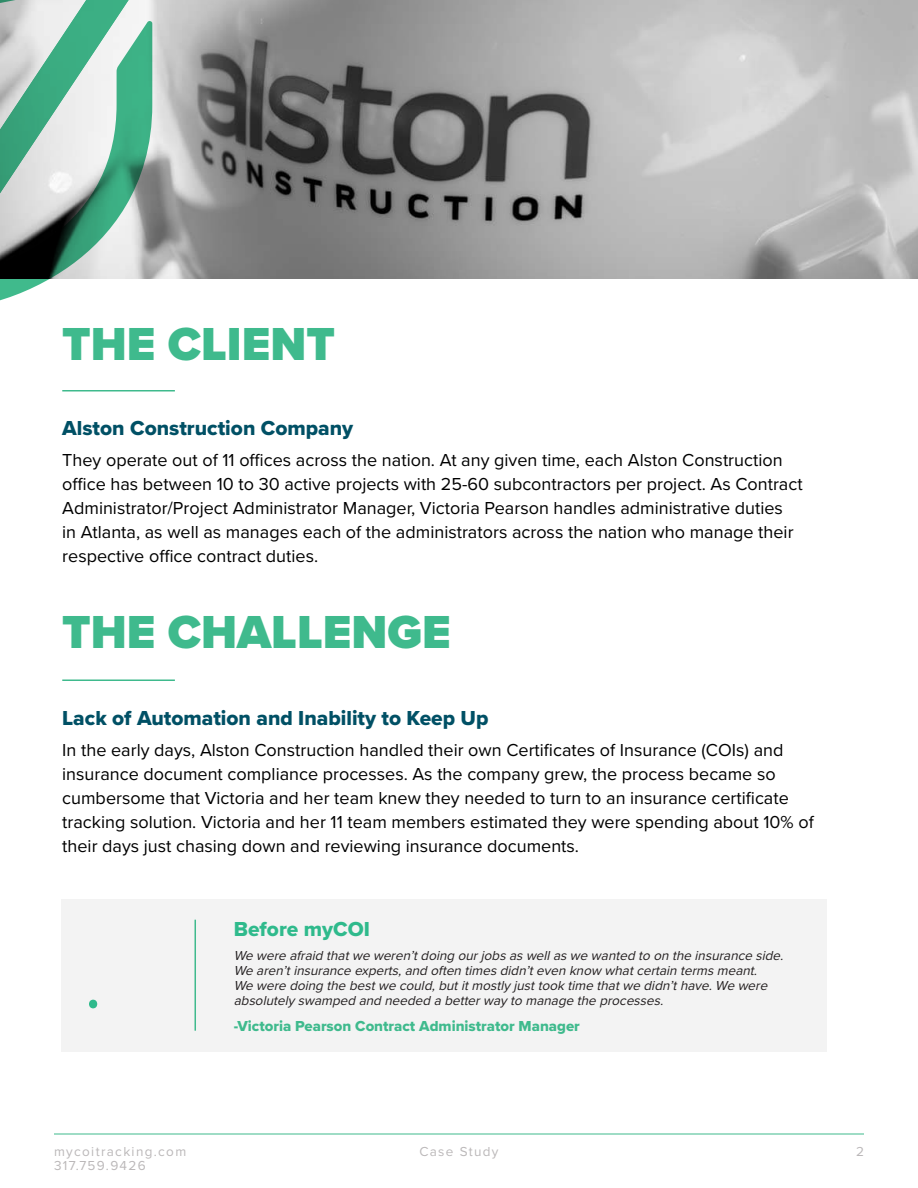
<style>
.page{position:relative;width:918px;height:1188px;background:#fff}
.page>*{position:absolute;margin:0;border:0;box-sizing:border-box;transform-origin:0 0}
.t1{font:69.15px "Myriad Pro";color:#2fba8c}
.Left{font:900 48px "Proxima Nova";color:#3fba8d}
.t2{font:21px "Proxima Nova Extrabld";color:#005065}
.t3{font:21px "Proxima Nova Extrabld";color:#2fba8c}
.t4{font:18px/24px "Proxima Nova";color:#000}
.Quote_Justified_Left{font:15px "Proxima Nova Extrabld";color:#3fba8d}
.Quote_Justified_Left-2{font:italic 13.5px/15px "Proxima Nova";color:#231f20}
.t5{font:13.5px "Proxima Nova";letter-spacing:.1em;color:#bbb8b9}
</style>
<div class="page">
<hr style="left:54px;top:1134px;width:810px;height:1px;background:#3fba8d">
<hr style="left:62px;top:680px;width:113px;height:1px;background:#3fba8d">
<img style="left:152px;top:0;width:766px;height:279px">
<svg style="left:0;top:211px;width:152px;height:90px"></svg>
<svg style="left:0;top:0;width:185px;height:211px"></svg>
<hr style="left:62px;top:390px;width:113px;height:2px;background:#3fba8d">
<div style="left:61px;top:899px;width:766px;height:152px;background:#f3f3f3"></div>
<hr style="left:195px;top:920px;width:1px;height:111px;background:#3fba8d">
<p class="Left" style="left:62px;top:308px;width:274px">THE CLIENT</p>
<p class="t2" style="left:62px;top:412px;width:292px">Alston Construction Company</p>
<p class="t4" style="left:62px;top:448px;width:742px">They operate out of 11 offices across the nation. At any given time, each Alston Construction office has between 10 to 30 active projects with 25-60 subcontractors per project. As Contract Administrator/Project Administrator Manager, Victoria Pearson handles administrative duties<br>in Atlanta, as well as manages each of the administrators across the nation who manage their respective office contract duties.</p>
<p class="Left" style="left:62px;top:596px;width:390px">THE CHALLENGE</p>
<p class="t2" style="left:62px;top:702px;width:428px">Lack of Automation and Inability to Keep Up</p>
<p class="t4" style="left:62px;top:737px;width:753px">In the early days, Alston Construction handled their own Certificates of Insurance (COIs) and insurance document compliance processes. As the company grew, the process became so cumbersome that Victoria and her team knew they needed to turn to an insurance certificate tracking solution. Victoria and her 11 team members estimated they were spending about 10% of their days just chasing down and reviewing insurance documents.</p>
<p class="t1" style="left:85px;top:942px;width:16px">.</p>
<p class="t3" style="left:234px;top:913px;width:138px">Before myCOI</p>
<p class="Quote_Justified_Left-2" style="left:234px;top:948px;width:555px">We were afraid thatwe weren’tdoing ourjobsaswellaswe wanted to onthe insurance side.<br>We aren’tinsurance experts,and oftentimesdidn’tevenknow whatcertaintermsmeant.<br>We were doing the bestwe could,butitmostlyjusttooktime thatwe didn’thave.We were absolutelyswamped and needed abetterwayto manage the processes.</p>
<p class="Quote_Justified_Left" style="left:234px;top:1014px;width:348px">-Victoria Pearson Contract Administrator Manager</p>
<p class="t5" style="left:54px;top:1141px;width:134px">mycoitracking.com</p>
<p class="t5" style="left:419px;top:1141px;width:81px">Case Study</p>
<p class="t5" style="left:856px;top:1141px;width:9px">2</p>
<p class="t5" style="left:54px;top:1155px;width:93px">317.759.9426</p>
</div>
